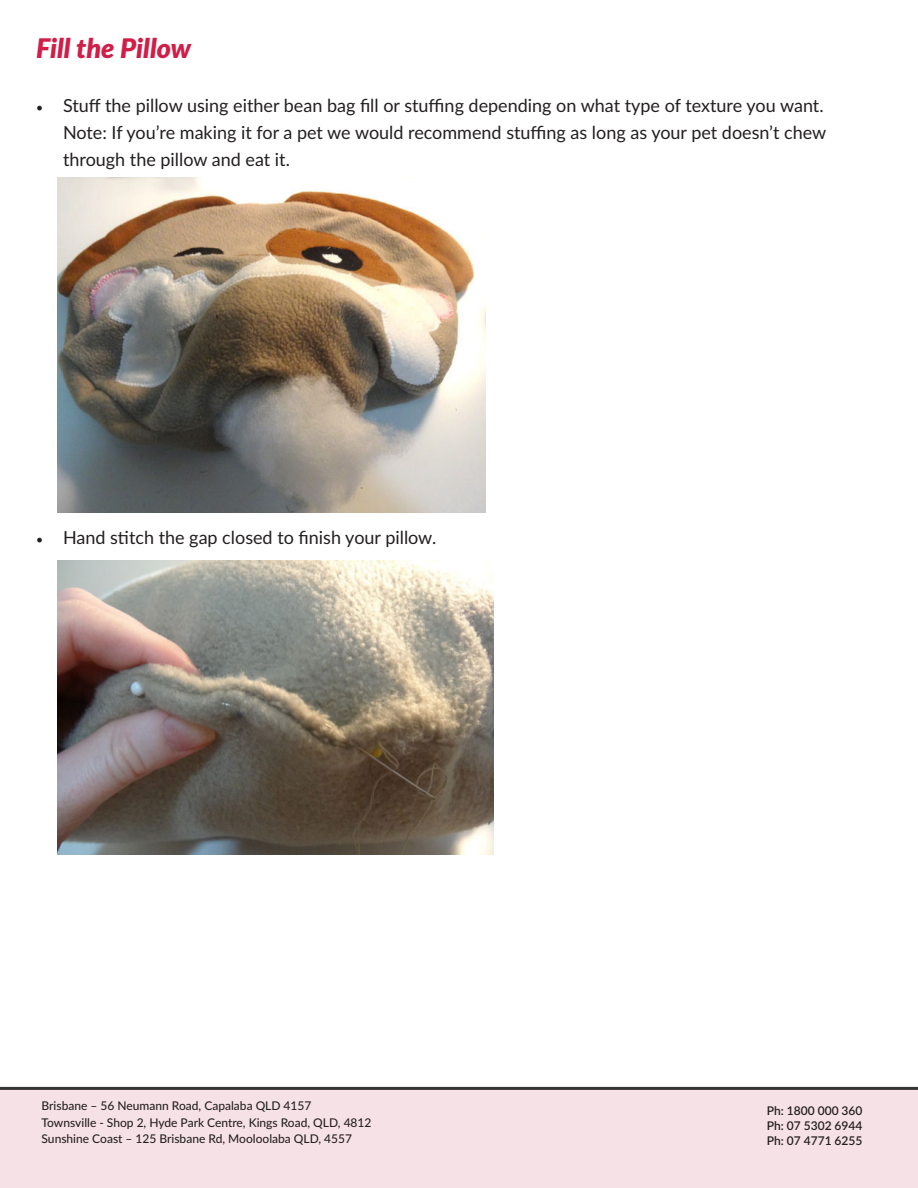
<style>
.page{position:relative;width:918px;height:1188px;background:#fff}
.page>*{position:absolute;margin:0;border:0;box-sizing:border-box;transform-origin:0 0}
.t1{font:italic 900 27px "Lato";color:#d01e48}
.t2{font:18px/27px "Lato";color:#231f20}
.t3{font:500 12px "Lato";color:#231f20}
.t4{font:600 12px "Lato";color:#231f20}
.s1{font-family:"Minion Pro"}
</style>
<div class="page">
<img style="left:58px;top:178px;width:428px;height:334px">
<img style="left:58px;top:561px;width:435px;height:293px">
<div style="left:0;top:1088px;width:918px;height:100px;background:#f6e1e6"></div>
<hr style="left:0;top:1087px;width:918px;height:3px;background:#363434">
<p class="t1" style="left:36px;top:28px;width:157px">Fill the Pillow</p>
<p class="t2" style="left:63px;top:91px;width:765px;text-indent:-27px"><span class="s1">•</span> Stuff the pillow using either bean bag fill or stuffing depending on what type of texture you want.<br>Note: If you’re making it for a pet we would recommend stuffing as long as your pet doesn’t chew through the pillow and eat it.</p>
<p class="t2" style="left:36px;top:523px;width:402px"><span class="s1">•</span> Hand stitch the gap closed to finish your pillow.</p>
<p class="t3" style="left:42px;top:1097px;width:271px">Brisbane – 56 Neumann Road, Capalaba QLD 4157</p>
<p class="t3" style="left:42px;top:1114px;width:331px">Townsville - Shop 2, Hyde Park Centre, Kings Road, QLD, 4812</p>
<p class="t3" style="left:42px;top:1130px;width:312px">Sunshine Coast – 125 Brisbane Rd, Mooloolaba QLD, 4557</p>
<p class="t4" style="left:767px;top:1102px;width:97px">Ph: 1800 000 360</p>
<p class="t4" style="left:767px;top:1117px;width:97px">Ph: 07 5302 6944</p>
<p class="t4" style="left:767px;top:1132px;width:97px">Ph: 07 4771 6255</p>
</div>
